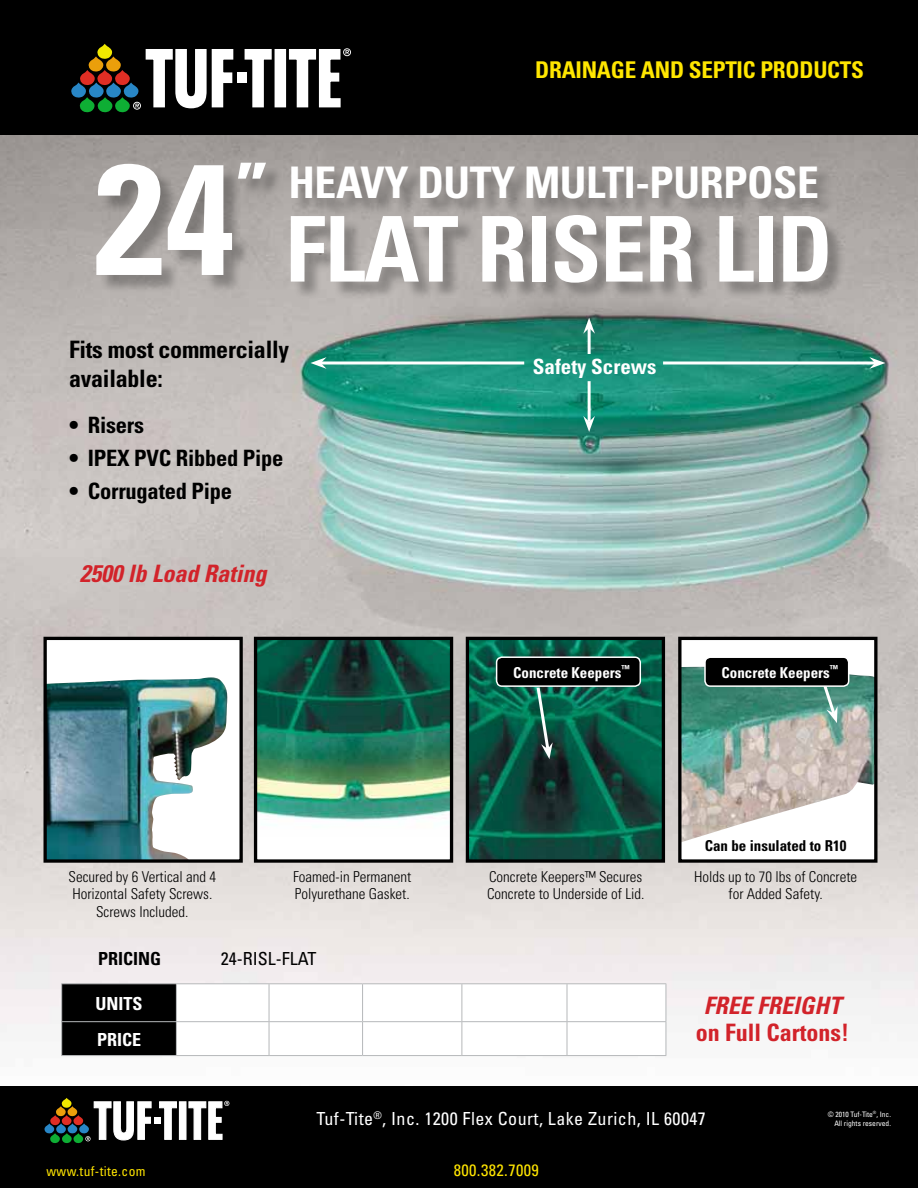
<style>
.page{position:relative;width:918px;height:1188px;background:#fff}
.page>*{position:absolute;margin:0;border:0;box-sizing:border-box;transform-origin:0 0}
.t1{font:700 condensed 90.75px "Univers";letter-spacing:-.01em;color:#fff}
.t2{font:700 condensed 43.5px "Univers";letter-spacing:-.01em;color:#fff}
.t3{font:700 condensed 24px/28.8px "Univers";letter-spacing:-.01em;color:#000}
.t4{font:italic 700 condensed 24px "Univers";color:#d2232a}
.t5{font:700 condensed 24px "Univers";color:#d2232a}
.t6{font:700 condensed 23.1px "Univers";letter-spacing:-.01em;color:#ffe600}
.t7{font:700 condensed 22.5px "Univers";letter-spacing:-.01em;color:#000}
.t8{font:700 condensed 21px "Univers";color:#fff}
.t9{font:condensed 18px "Univers";letter-spacing:.025em;color:#fff}
.t10{font:condensed 18px "Univers";color:#000}
.t11{font:700 condensed 18px "Univers";color:#fff}
.t12{font:700 condensed 18px "Univers";color:#000}
.t13{font:condensed 16.5px "Univers";letter-spacing:.025em;color:#ffe600}
.t14{font:300 condensed 15px/17.2px "Univers";color:#000;text-align:center}
.t15{font:700 condensed 15px "Univers";color:#fff}
.t16{font:700 condensed 15px "Univers";color:#000}
.t17{font:condensed 13.5px "Univers";letter-spacing:.025em;color:#ffe600}
.t18{font:condensed 7.5px/9px "Univers";color:#fff;text-align:right}
.s1{font-size:157.2px}
.s2{font-size:80.85px}
</style>
<div class="page">
<img style="left:0;top:135px;width:918px;height:922px">
<div style="left:0;top:1086px;width:918px;height:102px;background:#000"></div>
<div style="left:0;top:0;width:918px;height:135px;background:#000"></div>
<div style="left:45px;top:638px;width:196px;height:223px;background:#fff"></div>
<img style="left:48px;top:677px;width:180px;height:182px">
<div style="left:44px;top:637px;width:199px;height:226px;border:3px solid #000"></div>
<div style="left:256px;top:638px;width:196px;height:223px;background:#fff"></div>
<img style="left:258px;top:641px;width:191px;height:180px">
<div style="left:254px;top:637px;width:199px;height:226px;border:3px solid #000"></div>
<img style="left:470px;top:641px;width:191px;height:218px">
<div style="left:466px;top:637px;width:199px;height:226px;border:3px solid #000"></div>
<div style="left:680px;top:638px;width:196px;height:223px;background:#fff"></div>
<img style="left:682px;top:667px;width:192px;height:175px">
<div style="left:678px;top:637px;width:200px;height:226px;border:3px solid #000"></div>
<svg style="left:45px;top:1098px;width:107px;height:45px"></svg>
<div style="left:154px;top:1117px;width:6px;height:7px;background:#fff"></div>
<svg style="left:159px;top:1101px;width:18px;height:39px"></svg>
<div style="left:179px;top:1101px;width:8px;height:39px;background:#fff;border:1px solid #fff"></div>
<svg style="left:188px;top:1101px;width:41px;height:39px"></svg>
<svg style="left:71px;top:44px;width:163px;height:68px"></svg>
<div style="left:237px;top:73px;width:10px;height:10px;background:#fff"></div>
<svg style="left:244px;top:49px;width:28px;height:59px"></svg>
<div style="left:275px;top:49px;width:11px;height:58px;background:#fff"></div>
<svg style="left:288px;top:48px;width:63px;height:60px"></svg>
<div style="left:98px;top:165px;width:185px;height:128px;background:#000;opacity:.27"></div>
<div style="left:294px;top:168px;width:541px;height:48px;background:#000;opacity:.27"></div>
<div style="left:293px;top:217px;width:553px;height:84px;background:#000;opacity:.27"></div>
<hr style="left:663px;top:362px;width:212px;height:2px;background:#fff">
<svg style="left:869px;top:357px;width:16px;height:12px"></svg>
<hr style="left:321px;top:362px;width:203px;height:2px;background:#fff">
<svg style="left:310px;top:357px;width:17px;height:12px"></svg>
<hr style="left:588px;top:328px;width:3px;height:26px;background:#fff">
<svg style="left:583px;top:318px;width:12px;height:16px"></svg>
<hr style="left:588px;top:381px;width:3px;height:41px;background:#fff">
<svg style="left:583px;top:416px;width:12px;height:16px"></svg>
<svg style="left:535px;top:687px;width:18px;height:72px"></svg>
<svg style="left:815px;top:687px;width:23px;height:36px"></svg>
<div style="left:497px;top:657px;width:143px;height:29px;background:#000;border-radius:5px"></div>
<div style="left:496px;top:656px;width:145px;height:31px;border:2px solid #fff;border-radius:5px"></div>
<div style="left:705px;top:657px;width:144px;height:29px;background:#000;border-radius:5px"></div>
<div style="left:704px;top:656px;width:145px;height:31px;border:2px solid #fff;border-radius:5px"></div>
<svg style="left:62px;top:984px;width:604px;height:71px"></svg>
<hr style="left:61px;top:983px;width:115px;height:1px;background:#b6b8ba">
<hr style="left:61px;top:984px;width:1px;height:37px;background:#b6b8ba">
<hr style="left:176px;top:983px;width:93px;height:1px;background:#b6b8ba">
<hr style="left:176px;top:984px;width:1px;height:37px;background:#b6b8ba">
<hr style="left:269px;top:983px;width:94px;height:1px;background:#b6b8ba">
<hr style="left:269px;top:984px;width:1px;height:37px;background:#b6b8ba">
<hr style="left:363px;top:983px;width:99px;height:1px;background:#b6b8ba">
<hr style="left:362px;top:984px;width:1px;height:37px;background:#b6b8ba">
<hr style="left:462px;top:983px;width:105px;height:1px;background:#b6b8ba">
<hr style="left:462px;top:984px;width:1px;height:37px;background:#b6b8ba">
<hr style="left:567px;top:983px;width:99px;height:1px;background:#b6b8ba">
<hr style="left:567px;top:984px;width:1px;height:37px;background:#b6b8ba">
<hr style="left:666px;top:984px;width:1px;height:37px;background:#b6b8ba">
<hr style="left:61px;top:1021px;width:115px;height:1px;background:#b6b8ba">
<hr style="left:61px;top:1022px;width:1px;height:33px;background:#b6b8ba">
<hr style="left:176px;top:1021px;width:93px;height:1px;background:#b6b8ba">
<hr style="left:176px;top:1022px;width:1px;height:33px;background:#b6b8ba">
<hr style="left:269px;top:1021px;width:94px;height:1px;background:#b6b8ba">
<hr style="left:269px;top:1022px;width:1px;height:33px;background:#b6b8ba">
<hr style="left:363px;top:1021px;width:99px;height:1px;background:#b6b8ba">
<hr style="left:362px;top:1022px;width:1px;height:33px;background:#b6b8ba">
<hr style="left:462px;top:1021px;width:105px;height:1px;background:#b6b8ba">
<hr style="left:462px;top:1022px;width:1px;height:33px;background:#b6b8ba">
<hr style="left:567px;top:1021px;width:99px;height:1px;background:#b6b8ba">
<hr style="left:567px;top:1022px;width:1px;height:33px;background:#b6b8ba">
<hr style="left:666px;top:1022px;width:1px;height:33px;background:#b6b8ba">
<hr style="left:61px;top:1055px;width:115px;height:1px;background:#b6b8ba">
<hr style="left:176px;top:1055px;width:93px;height:1px;background:#b6b8ba">
<hr style="left:269px;top:1055px;width:94px;height:1px;background:#b6b8ba">
<hr style="left:363px;top:1055px;width:99px;height:1px;background:#b6b8ba">
<hr style="left:462px;top:1055px;width:105px;height:1px;background:#b6b8ba">
<hr style="left:567px;top:1055px;width:99px;height:1px;background:#b6b8ba">
<h3 class="t6" style="left:535px;top:56px;width:328px">Drainage and Septic Products</h3>
<h2 class="t2" style="left:94px;top:155px;width:580px"><span class="s1">24</span><span class="s2">”</span> HEAVY DUTY MULTI-PURPO</h2>
<h2 class="t2" style="left:773px;top:155px;width:43px">SE</h2>
<h1 class="t1" style="left:285px;top:194px;width:549px">FLAT RISER LID</h1>
<h3 class="t3" style="left:69px;top:335px;width:222px">Fits most commercially available:</h3>
<h3 class="t7" style="left:69px;top:411px;width:77px">• Risers</h3>
<h3 class="t7" style="left:69px;top:444px;width:216px">• IPEX PVC Ribbed Pipe</h3>
<h3 class="t7" style="left:69px;top:477px;width:165px">• Corrugated Pipe</h3>
<h3 class="t4" style="left:80px;top:559px;width:188px">2500 lb Load Rating</h3>
<h3 class="t8" style="left:533px;top:353px;width:125px">Safety Screws</h3>
<p class="t15" style="left:513px;top:663px;width:118px">Concrete Keepers<sup>™</sup></p>
<p class="t15" style="left:722px;top:663px;width:118px">Concrete Keepers<sup>™</sup></p>
<p class="t16" style="left:705px;top:836px;width:143px">Can be insulated to R10</p>
<p class="t14" style="left:69px;top:868px;width:149px">Secured by 6 Vertical and 4<br>Horizontal Safety Screws.<br>Screws Included.</p>
<p class="t14" style="left:293px;top:868px;width:120px;text-align:left">Foamed-in Permanent<br>Polyurethane Gasket.</p>
<p class="t14" style="left:487px;top:868px;width:159px;text-align:left">Concrete Keepers™ Secures<br>Concrete to Underside of Lid.</p>
<p class="t14" style="left:694px;top:868px;width:165px">Holds up to 70 lbs of Concrete for Added Safety.</p>
<p class="t12" style="left:98px;top:948px;width:10px">PRICING</p>
<p class="t10" style="left:221px;top:948px;width:97px">24-RISL-FLAT</p>
<p class="t11" style="left:96px;top:992px;width:10px">UNIT</p>
<p class="t11" style="left:133px;top:992px;width:12px">S</p>
<p class="t11" style="left:97px;top:1028px;width:10px">PRICE</p>
<h3 class="t4" style="left:704px;top:991px;width:139px">FREE FREIGHT</h3>
<h3 class="t5" style="left:696px;top:1018px;width:155px">on Full Cartons!</h3>
<p class="t9" style="left:316px;top:1107px;width:391px">Tuf-Tite<sup>®</sup>, Inc. 1200 Flex Court, Lake Zurich, IL 60047</p>
<p class="t17" style="left:46px;top:1163px;width:101px">www.tuf-tite.com</p>
<p class="t13" style="left:454px;top:1160px;width:87px">800.382.7009</p>
<p class="t18" style="left:828px;top:1109px;width:65px">© 2010 Tuf-Tite<sup>®</sup>, Inc.<br>All rights reserved.</p>
</div>
